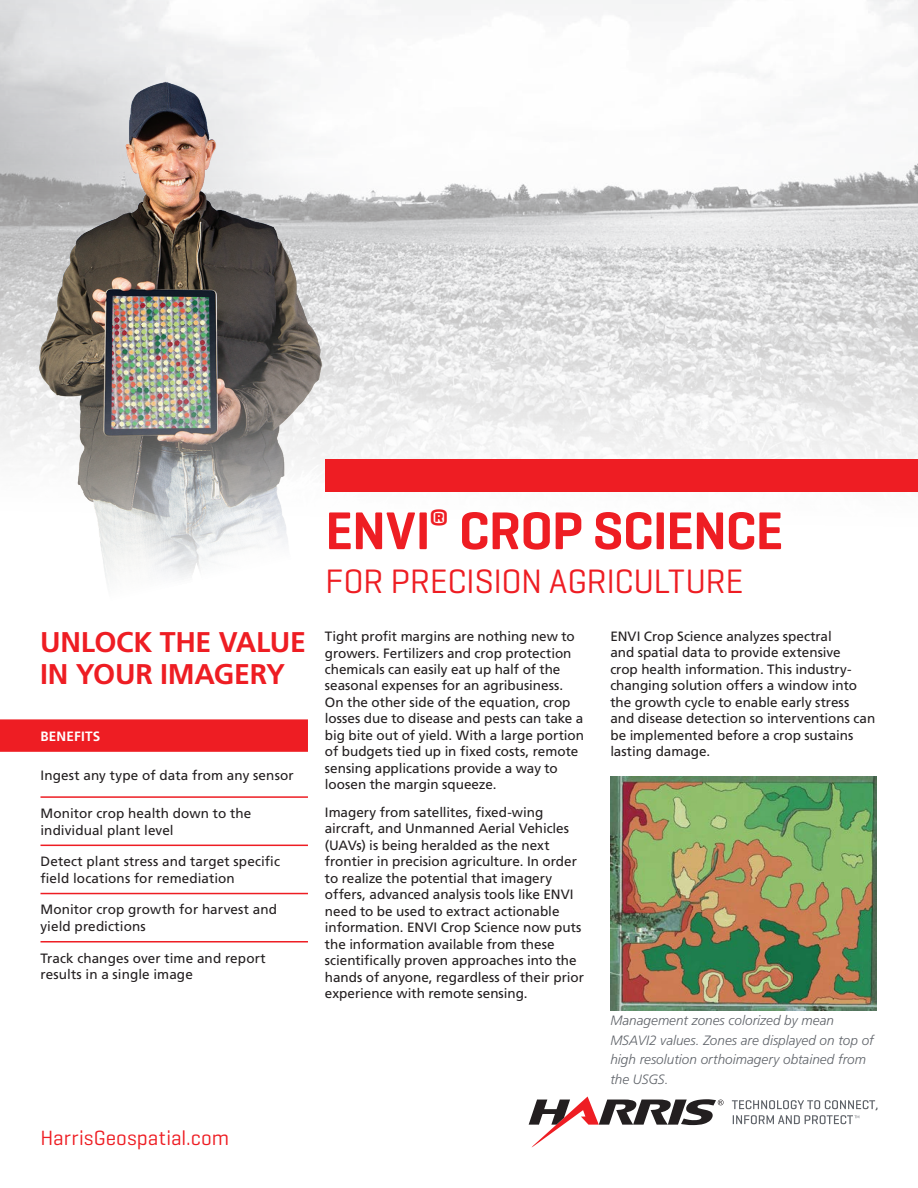
<style>
.page{position:relative;width:918px;height:1188px;background:#fff}
.page>*{position:absolute;margin:0;border:0;box-sizing:border-box;transform-origin:0 0}
.Cover_Header__36pt_3{font:600 54px "Geogrotesque";letter-spacing:-.015em;color:#ee1d23}
.Cover_Subhead__23pt{font:34.5px "Geogrotesque";letter-spacing:-.015em;color:#ee1d23}
.MAIN_CALLOUT__15pt_1{font:700 28.5px/31.5px "Frutiger LT Std";letter-spacing:-.01em;color:#ee1d23}
.URL_Harris_com_FRONT{font:21px "Geogrotesque";letter-spacing:.005em;color:#ee1d23}
.BODY_TEXT__9pt_12pt{font:13.5px/16.5px "Frutiger LT Std";letter-spacing:-.005em;color:#231f20}
.Benefits_Text_List{font:13.5px/16.5px "Frutiger LT Std";letter-spacing:.005em;color:#231f20}
.Photo_Caption__9pt_1{font:italic 300 13.5px/19.5px "Frutiger LT Std";color:#5f6369}
.Benefits_Facts_Title{font:700 13.5px "Frutiger LT Std";letter-spacing:.015em;color:#fff}
</style>
<div class="page">
<svg style="left:529px;top:1097px;width:195px;height:51px"></svg>
<svg style="left:732px;top:1100px;width:146px;height:24px"></svg>
<img style="left:0;top:0;width:918px;height:492px">
<img style="left:38px;top:79px;width:287px;height:505px">
<div style="left:0;top:719px;width:308px;height:33px;background:#ee1d23"></div>
<hr style="left:40px;top:796px;width:268px;height:2px;background:#ee1d23">
<hr style="left:40px;top:845px;width:268px;height:1px;background:#ee1d23">
<hr style="left:40px;top:893px;width:268px;height:1px;background:#ee1d23">
<hr style="left:40px;top:941px;width:268px;height:2px;background:#ee1d23">
<img style="left:610px;top:776px;width:266px;height:234px">
<div style="left:325px;top:459px;width:593px;height:32px;background:#ee1d23"></div>
<p class="MAIN_CALLOUT__15pt_1" style="left:40px;top:627px;width:267px">UNLOCK THE VALUE<br>IN YOUR IMAGERY</p>
<p class="Benefits_Facts_Title" style="left:40px;top:728px;width:61px">BENEFITS</p>
<p class="Benefits_Text_List" style="left:40px;top:767px;width:255px">Ingest any type of data from any sensor</p>
<p class="Benefits_Text_List" style="left:40px;top:805px;width:212px">Monitor crop health down to the individual plant level</p>
<p class="Benefits_Text_List" style="left:40px;top:853px;width:241px">Detect plant stress and target specific field locations for remediation</p>
<p class="Benefits_Text_List" style="left:40px;top:902px;width:238px">Monitor crop growth for harvest and yield predictions</p>
<p class="Benefits_Text_List" style="left:40px;top:950px;width:227px">Track changes over time and report results in a single image</p>
<p class="URL_Harris_com_FRONT" style="left:40px;top:1125px;width:190px">HarrisGeospatial.com</p>
<p class="Cover_Header__36pt_3" style="left:325px;top:497px;width:460px">ENVI<sup>®</sup> CROP SCIENCE</p>
<p class="Cover_Subhead__23pt" style="left:325px;top:559px;width:420px">FOR PRECISION AGRICULTURE</p>
<p class="BODY_TEXT__9pt_12pt" style="left:325px;top:628px;width:261px">Tight profit margins are nothing new to growers. Fertilizers and crop protection chemicals can easily eat up half of the seasonal expenses for an agribusiness.<br>On the other side of the equation, crop losses due to disease and pests can take a big bite out of yield. With a large portion of budgets tied up in fixed costs, remote sensing applications provide a way to loosen the margin squeeze.</p>
<p class="BODY_TEXT__9pt_12pt" style="left:325px;top:804px;width:261px">Imagery from satellites, fixed-wing aircraft, and Unmanned Aerial Vehicles (UAVs) is being heralded as the next frontier in precision agriculture. In order to realize the potential that imagery offers, advanced analysis tools like ENVI need to be used to extract actionable information. ENVI Crop Science now puts the information available from these scientifically proven approaches into the hands of anyone, regardless of their prior experience with remote sensing.</p>
<p class="BODY_TEXT__9pt_12pt" style="left:610px;top:628px;width:266px">ENVI Crop Science analyzes spectral<br>and spatial data to provide extensive<br>crop health information. This industry&shy;changing solution offers a window into the growth cycle to enable early stress and disease detection so interventions can be implemented before a crop sustains lasting damage.</p>
<p class="Photo_Caption__9pt_1" style="left:610px;top:1011px;width:265px">Management zones colorized by mean MSAVI2 values. Zones are displayed on top of high resolution orthoimagery obtained from the USGS.</p>
</div>
